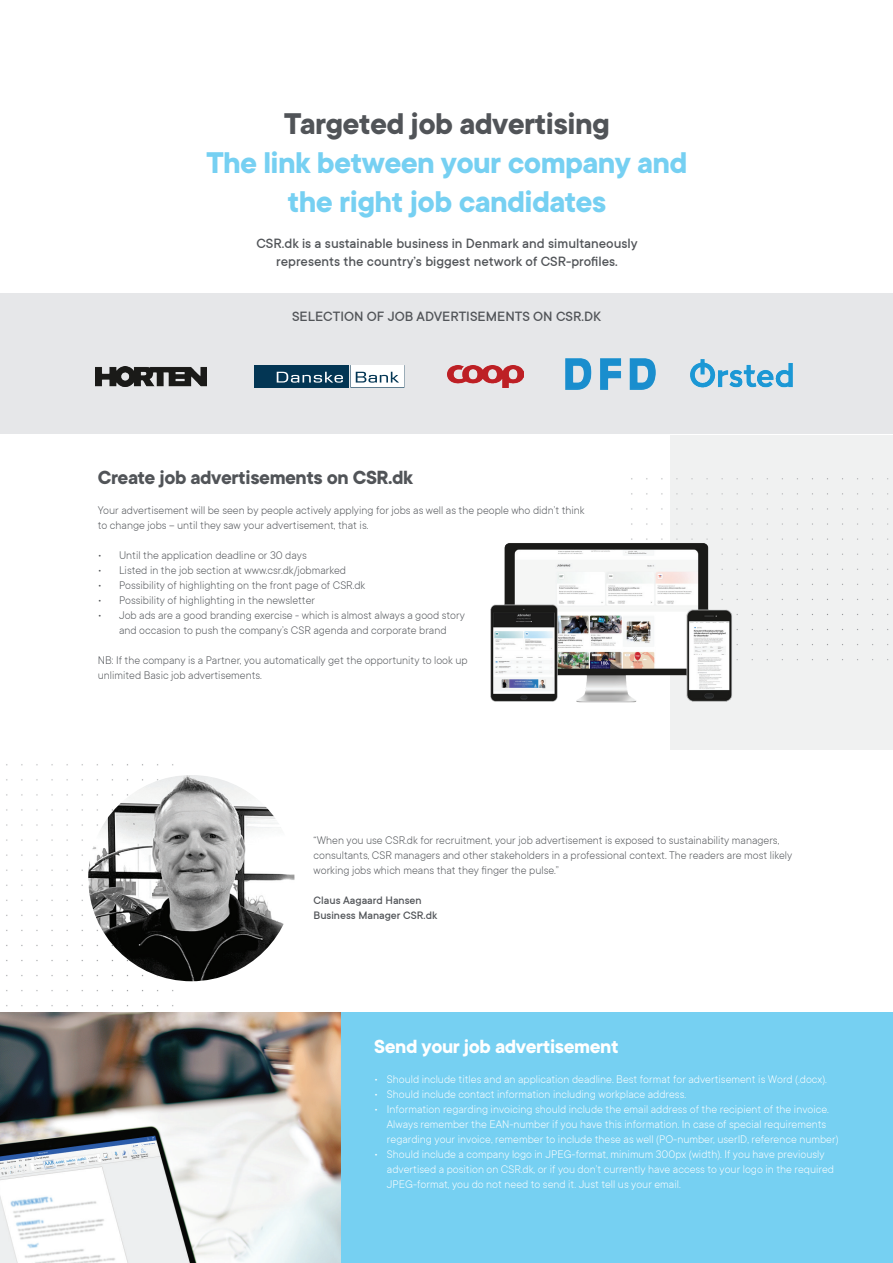
<style>
.page{position:relative;width:893px;height:1263px;background:#fff}
.page>*{position:absolute;margin:0;border:0;box-sizing:border-box;transform-origin:0 0}
.t1{font:700 33px/39px "TT Commons";letter-spacing:-.02em;color:#76d0f2;text-align:center}
.t2{font:700 33px "TT Commons";letter-spacing:-.02em;color:#515458}
.t3{font:700 21px "TT Commons";letter-spacing:-.02em;color:#515458}
.t4{font:700 21px "TT Commons";letter-spacing:-.02em;color:#fff}
.t5{font:500 15px/18px "TT Commons";color:#515458;text-align:center}
.t6{font:300 12px/15px "TT Commons";color:#515458}
.t7{font:300 12px/15px "TT Commons";color:#fff}
.t8{font:500 12px/15px "TT Commons";color:#515458}
</style>
<div class="page">
<div style="left:671px;top:435px;width:222px;height:314px;background:#f0f1f1"></div>
<div style="left:0;top:293px;width:893px;height:141px;background:#e6e7e9"></div>
<div style="left:0;top:1012px;width:893px;height:251px;background:#76d0f2"></div>
<img style="left:566px;top:358px;width:90px;height:31px">
<img style="left:95px;top:367px;width:112px;height:20px">
<div style="left:254px;top:365px;width:94px;height:23px;background:#033654"></div>
<svg style="left:277px;top:372px;width:66px;height:11px"></svg>
<svg style="left:350px;top:365px;width:54px;height:23px"></svg>
<img style="left:448px;top:365px;width:75px;height:22px">
<img style="left:690px;top:359px;width:103px;height:29px">
<img style="left:631px;top:468px;width:258px;height:193px">
<img style="left:490px;top:540px;width:259px;height:167px">
<img style="left:6px;top:764px;width:173px;height:243px">
<img style="left:88px;top:775px;width:206px;height:206px;border-radius:103px">
<img style="left:0;top:1012px;width:340px;height:251px">
<h1 class="t2" style="left:284px;top:106px;width:327px">Targeted job advertising</h1>
<h1 class="t1" style="left:206px;top:144px;width:483px">The link between your company and the right job candidates</h1>
<p class="t5" style="left:256px;top:235px;width:383px">CSR.dk is a sustainable business in Denmark and simultaneously represents the country’s biggest network of CSR-profiles.</p>
<p class="t5" style="left:292px;top:307px;width:310px">SELECTION OF JOB ADVERTISEMENTS ON CSR.DK</p>
<h2 class="t3" style="left:98px;top:465px;width:317px">Create job advertisements on CSR.dk</h2>
<p class="t6" style="left:98px;top:502px;width:488px">Your advertisement will be seen by people actively applying for jobs as well as the people who didn’t think to change jobs – until they saw your advertisement, that is.</p>
<p class="t6" style="left:98px;top:547px;width:210px">• Until the application deadline or 30 days</p>
<p class="t6" style="left:98px;top:562px;width:250px">• Listed in the job section at www.csr.dk/jobmarked</p>
<p class="t6" style="left:98px;top:577px;width:269px">• Possibility of highlighting on the front page of CSR.dk</p>
<p class="t6" style="left:98px;top:592px;width:219px">• Possibility of highlighting in the newsletter</p>
<p class="t6" style="left:98px;top:607px;width:369px;text-align:center">• Job ads are a good branding exercise - which is almost always a good story and occasion to push the company’s CSR agenda and corporate brand</p>
<p class="t6" style="left:98px;top:652px;width:371px">NB: If the company is a Partner, you automatically get the opportunity to look up unlimited Basic job advertisements.</p>
<p class="t6" style="left:314px;top:833px;width:480px">“When you use CSR.dk for recruitment, your job advertisement is exposed to sustainability managers, consultants, CSR managers and other stakeholders in a professional context. The readers are most likely working jobs which means that they finger the pulse.”</p>
<p class="t8" style="left:314px;top:893px;width:125px">Claus Aagaard Hansen<br>Business Manager CSR.dk</p>
<h2 class="t4" style="left:374px;top:1034px;width:246px">Send your job advertisement</h2>
<p class="t7" style="left:374px;top:1071px;width:454px">• Should include titles and an application deadline. Best format for advertisement is Word (.docx).</p>
<p class="t7" style="left:374px;top:1086px;width:313px">• Should include contact information including workplace address.</p>
<p class="t7" style="left:387px;top:1101px;width:453px;text-indent:-13px">• Information regarding invoicing should include the email address of the recipient of the invoice.<br>Always remember the EAN-number if you have this information. In case of special requirements regarding your invoice, remember to include these as well (PO-number, userID, reference number)</p>
<p class="t7" style="left:387px;top:1146px;width:449px;text-indent:-13px">• Should include a company logo in JPEG-format, minimum 300px (width). If you have previously advertised a position on CSR.dk, or if you don’t currently have access to your logo in the required<br>JPEG-format, you do not need to send it. Just tell us your email.</p>
</div>
